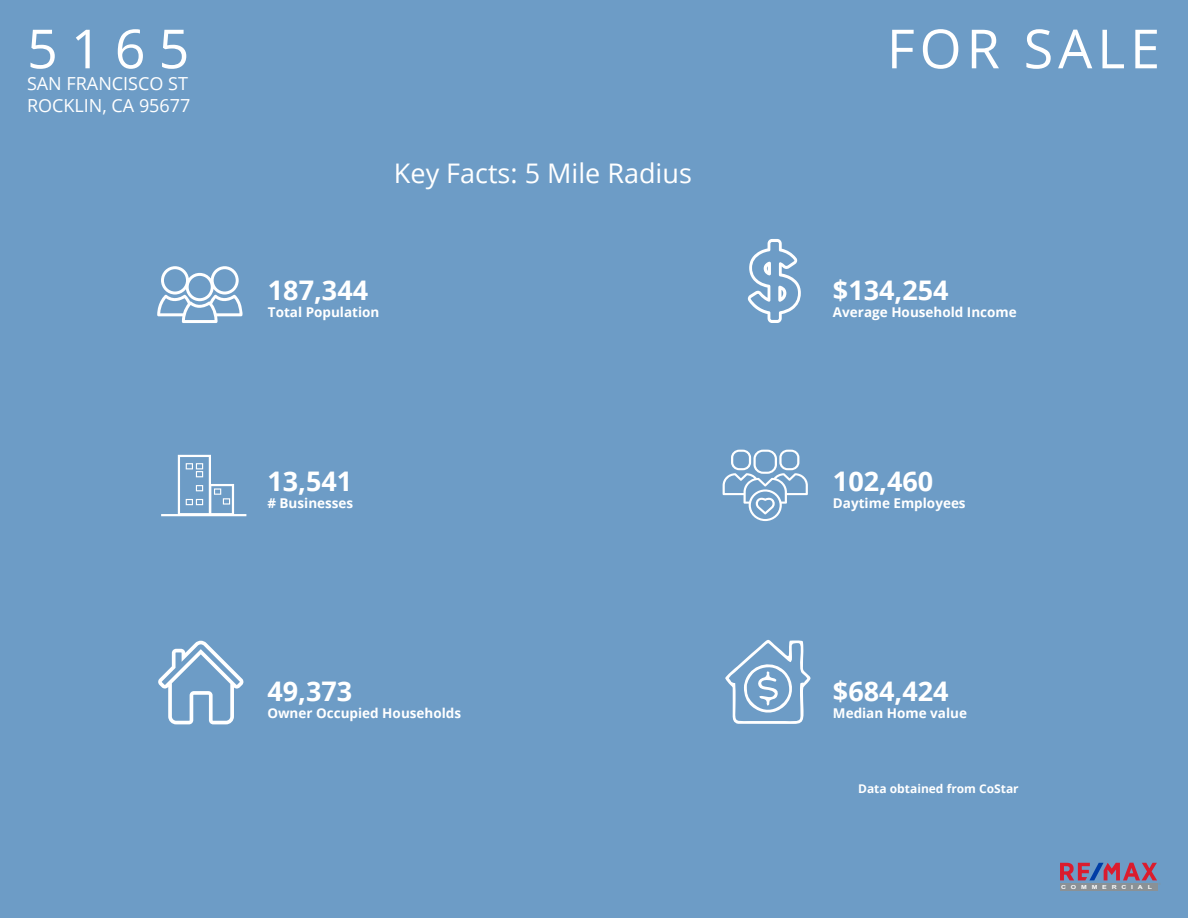
<style>
.page{position:relative;width:1188px;height:918px;background:#6d9cc6}
.page>*{position:absolute;margin:0;border:0;box-sizing:border-box;transform-origin:0 0}
.t1{font:54px "Open Sans";letter-spacing:.09em;color:#fff}
.t2{font:700 27px "Open Sans";color:#fff}
.t3{font:27px "Open Sans";color:#fff}
.t4{font:18px "Open Sans";color:#fff}
.t5{font:700 13.5px "Open Sans";color:#fff}
.t6{font:700 12px "Open Sans";color:#fff}
.t7{font:700 5.55px "Arial";letter-spacing:.695em;color:#fafafa;scale:1.25 1}
</style>
<div class="page">
<div style="left:1060px;top:883px;width:97px;height:8px;background:#8a9196"></div>
<svg style="left:1060px;top:863px;width:97px;height:17px"></svg>
<svg style="left:748px;top:239px;width:53px;height:84px"></svg>
<svg style="left:723px;top:450px;width:85px;height:71px"></svg>
<svg style="left:725px;top:639px;width:86px;height:85px"></svg>
<svg style="left:158px;top:641px;width:86px;height:83px"></svg>
<svg style="left:161px;top:455px;width:85px;height:61px"></svg>
<svg style="left:157px;top:266px;width:86px;height:57px"></svg>
<p class="t1" style="left:27px;top:12px;width:164px">5165</p>
<p class="t4" style="left:27px;top:71px;width:163px">SAN FRANCISCO ST</p>
<p class="t4" style="left:27px;top:93px;width:165px">ROCKLIN, CA 95677</p>
<p class="t3" style="left:394px;top:154px;width:299px">Key Facts: 5 Mile Radius</p>
<p class="t2" style="left:268px;top:271px;width:102px">187,344</p>
<p class="t5" style="left:268px;top:302px;width:113px">Total Population</p>
<p class="t2" style="left:267px;top:463px;width:86px">13,541</p>
<p class="t5" style="left:267px;top:494px;width:87px"># Businesses</p>
<p class="t2" style="left:267px;top:672px;width:86px">49,373</p>
<p class="t5" style="left:267px;top:703px;width:195px">Owner Occupied Households</p>
<p class="t1" style="left:887px;top:12px;width:275px">FOR SALE</p>
<p class="t2" style="left:833px;top:271px;width:117px">$134,254</p>
<p class="t5" style="left:833px;top:302px;width:185px">Average Household Income</p>
<p class="t2" style="left:833px;top:463px;width:102px">102,460</p>
<p class="t5" style="left:833px;top:494px;width:134px">Daytime Employees</p>
<p class="t2" style="left:833px;top:672px;width:117px">$684,424</p>
<p class="t5" style="left:833px;top:703px;width:136px">Median Home value</p>
<p class="t6" style="left:858px;top:780px;width:162px">Data obtained from CoStar</p>
<p class="t7" style="left:1061px;top:883px;width:74px">COMMERCIAL</p>
</div>
